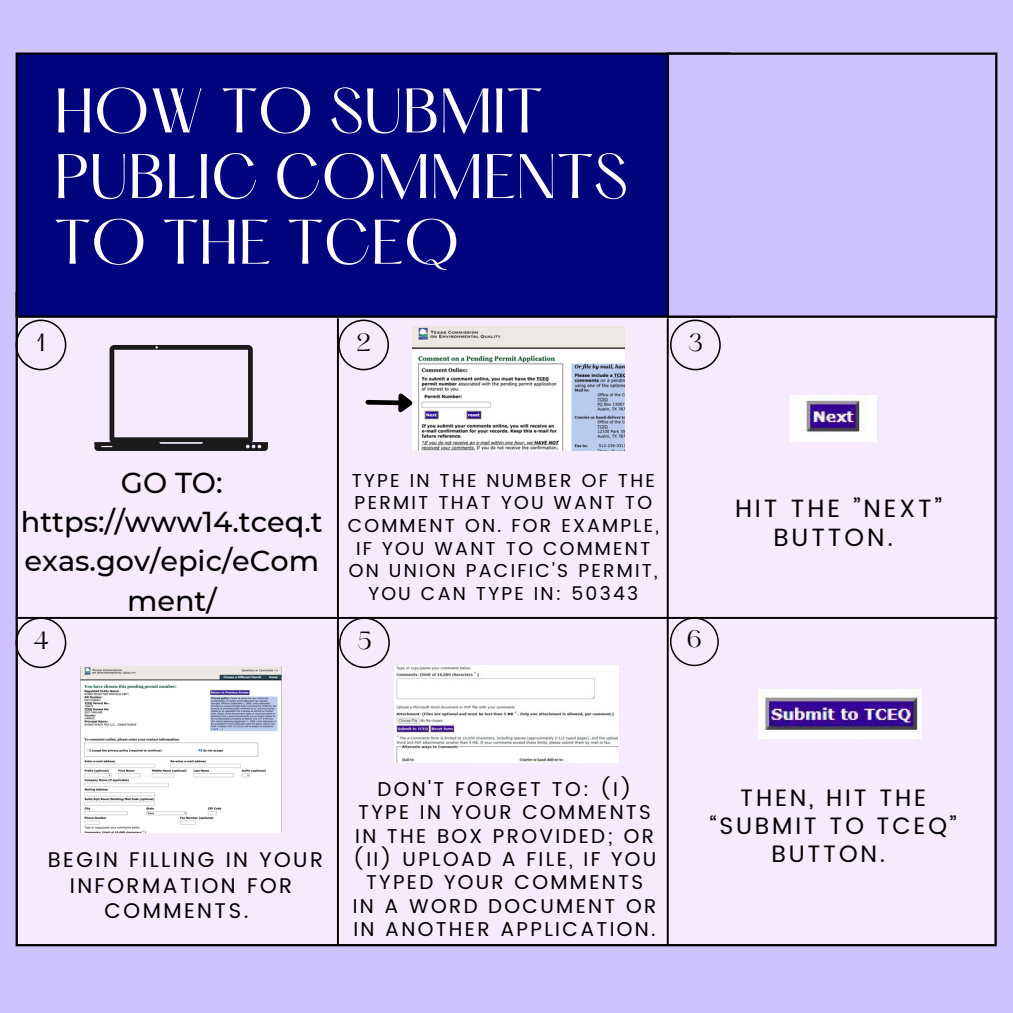
<style>
.page{position:relative;width:1013px;height:1013px;background:#fff}
.page>*{position:absolute;margin:0;border:0;box-sizing:border-box;transform-origin:0 0}
.t1{font:55px "Hatton";color:#fff}
.t2{font:500 28.75px/39.4px "Montserrat";color:#000;text-align:center}
.t3{font:25px/29px "Poppins";letter-spacing:.115em;color:#000;text-align:center}
.t4{font:23.75px/28.1px "Poppins";letter-spacing:.115em;color:#000;text-align:center}
.t5{font:21.75px "Hatton";color:#000}
.t6{font:21.25px "Poppins";letter-spacing:.115em;color:#000}
.t7{font:20.88px "Hatton";color:#000}
.t8{font:20px/23.5px "Poppins";letter-spacing:.115em;color:#000;text-align:center}
.t9{font:18.75px/22.5px "Poppins";letter-spacing:.115em;color:#000;text-align:center}
</style>
<div class="page">
<div style="left:0;top:0;width:1012px;height:1012px;background:#cdc2fe"></div>
<div style="left:17px;top:293px;width:978px;height:652px;background:#f6eaff"></div>
<hr style="left:16px;top:294px;width:2px;height:650px;background:#000">
<hr style="left:994px;top:294px;width:2px;height:650px;background:#000">
<hr style="left:18px;top:944px;width:976px;height:2px;background:#000">
<div style="left:17px;top:54px;width:712px;height:263px;background:#00047d"></div>
<hr style="left:16px;top:55px;width:2px;height:260px;background:#000">
<hr style="left:18px;top:315px;width:710px;height:3px;background:#000">
<hr style="left:18px;top:52px;width:710px;height:3px;background:#000">
<div style="left:668px;top:54px;width:328px;height:263px;background:#cdc2fe"></div>
<hr style="left:666px;top:55px;width:3px;height:260px;background:#000">
<hr style="left:995px;top:55px;width:2px;height:260px;background:#000">
<hr style="left:669px;top:315px;width:326px;height:3px;background:#000">
<hr style="left:669px;top:52px;width:326px;height:3px;background:#000">
<hr style="left:17px;top:617px;width:979px;height:2px;background:#000">
<hr style="left:337px;top:319px;width:2px;height:626px;background:#000">
<hr style="left:666px;top:319px;width:2px;height:626px;background:#000">
<svg style="left:17px;top:618px;width:49px;height:50px"></svg>
<svg style="left:339px;top:618px;width:51px;height:50px"></svg>
<svg style="left:670px;top:618px;width:48px;height:48px"></svg>
<svg style="left:17px;top:315px;width:49px;height:55px"></svg>
<svg style="left:338px;top:319px;width:51px;height:51px"></svg>
<svg style="left:666px;top:315px;width:54px;height:55px"></svg>
<img style="left:412px;top:327px;width:212px;height:123px">
<img style="left:80px;top:666px;width:201px;height:166px">
<img style="left:394px;top:665px;width:224px;height:97px">
<img style="left:758px;top:689px;width:163px;height:49px">
<svg style="left:94px;top:345px;width:175px;height:106px"></svg>
<img style="left:790px;top:395px;width:86px;height:47px">
<svg style="left:365px;top:389px;width:53px;height:30px"></svg>
<p class="t1" style="left:54px;top:85px;width:490px">HOW TO SUBMIT</p>
<p class="t1" style="left:54px;top:151px;width:575px">PUBLIC COMMENTS</p>
<p class="t1" style="left:54px;top:216px;width:407px">TO THE TCEQ</p>
<p class="t5" style="left:37px;top:332px;width:10px">1</p>
<p class="t5" style="left:356px;top:332px;width:16px">2</p>
<p class="t5" style="left:688px;top:332px;width:16px">3</p>
<p class="t2" style="left:21px;top:462px;width:303px">GO TO: https://www14.tceq.t exas.gov/epic/eCom ment/</p>
<p class="t9" style="left:348px;top:469px;width:313px">TYPE IN THE NUMBER OF THE<br>PERMIT THAT YOU WANT TO<br>COMMENT ON. FOR EXAMPLE,<br>IF YOU WANT TO COMMENT<br>ON UNION PACIFIC'S PERMIT,<br>YOU CAN TYPE IN: 50343</p>
<p class="t5" style="left:33px;top:630px;width:17px">4</p>
<p class="t5" style="left:357px;top:630px;width:16px">5</p>
<p class="t7" style="left:686px;top:629px;width:17px">6</p>
<p class="t3" style="left:735px;top:494px;width:208px">HIT THE ”NEXT”<br>BUTTON.</p>
<p class="t6" style="left:48px;top:847px;width:277px">BEGIN FILLING IN YOUR</p>
<p class="t6" style="left:70px;top:873px;width:224px">INFORMATION FOR</p>
<p class="t6" style="left:105px;top:898px;width:145px">COMMENTS.</p>
<p class="t8" style="left:353px;top:777px;width:305px">DON'T FORGET TO: (I)<br>TYPE IN YOUR COMMENTS<br>IN THE BOX PROVIDED; OR (II) UPLOAD A FILE, IF YOU<br>TYPED YOUR COMMENTS<br>IN A WORD DOCUMENT OR<br>IN ANOTHER APPLICATION.</p>
<p class="t4" style="left:710px;top:783px;width:248px">THEN, HIT THE “SUBMIT TO TCEQ”<br>BUTTON.</p>
</div>
